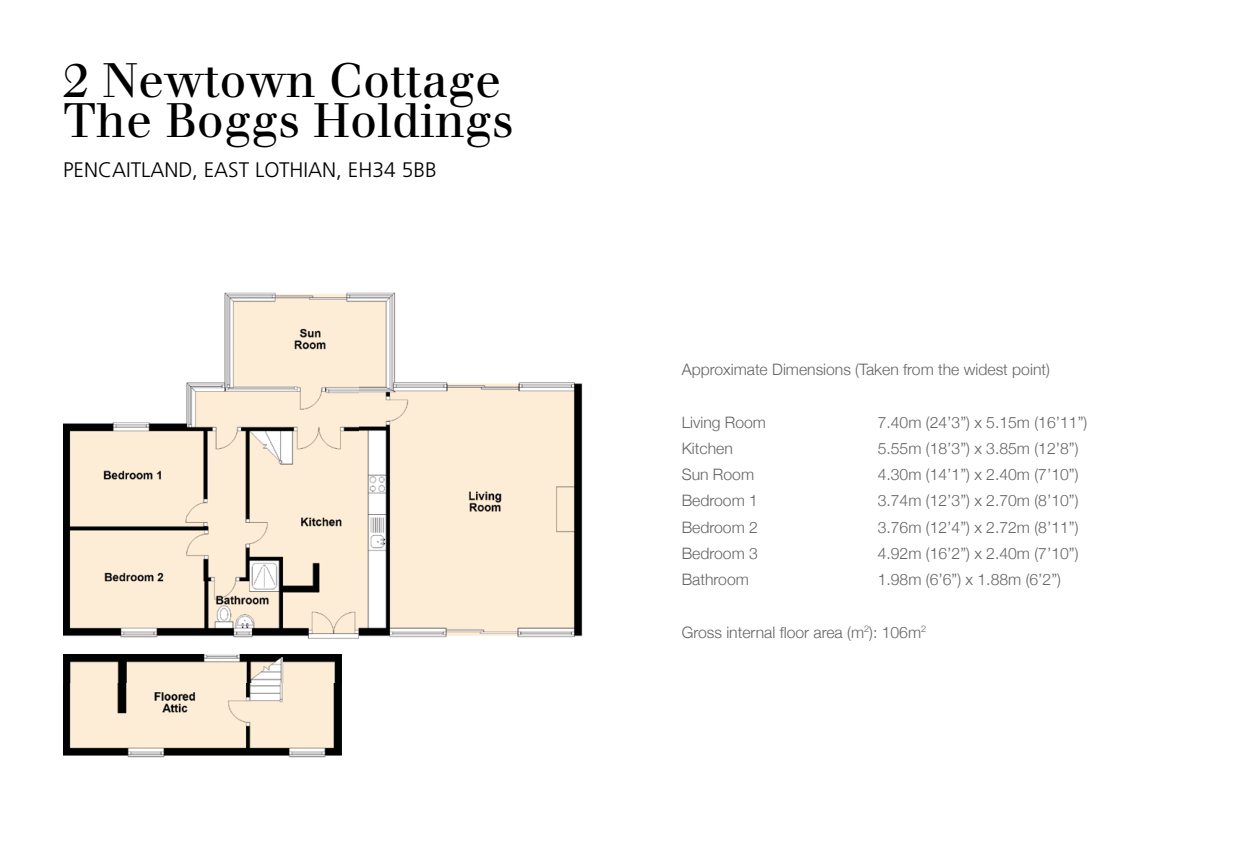
<style>
.page{position:relative;width:1260px;height:864px;background:#fff}
.page>*{position:absolute;margin:0;border:0;box-sizing:border-box;transform-origin:0 0}
.t1{font:47.25px/40.2px "Justus";color:#000}
.t2{font:300 21px "Frutiger";color:#000}
.t3{font:300 15.75px "Helvetica Neue";color:#646363}
</style>
<div class="page">
<img style="left:63px;top:293px;width:520px;height:346px">
<img style="left:63px;top:654px;width:279px;height:102px">
<h1 class="t1" style="left:63px;top:60px;width:452px">2 Newtown Cottage<br>The Boggs Holdings</h1>
<h2 class="t2" style="left:63px;top:158px;width:375px">PENCAITLAND, EAST LOTHIAN, EH34 5BB</h2>
<p class="t3" style="left:682px;top:356px;width:370px">Approximate Dimensions (Taken from the widest point)</p>
<p class="t3" style="left:682px;top:409px;width:86px">Living Room</p>
<p class="t3" style="left:878px;top:409px;width:211px">7.40m (24’3”) x 5.15m (16’11”)</p>
<p class="t3" style="left:682px;top:435px;width:53px">Kitchen</p>
<p class="t3" style="left:878px;top:435px;width:202px">5.55m (18’3”) x 3.85m (12’8”)</p>
<p class="t3" style="left:682px;top:461px;width:74px">Sun Room</p>
<p class="t3" style="left:878px;top:461px;width:202px">4.30m (14’1”) x 2.40m (7’10”)</p>
<p class="t3" style="left:682px;top:488px;width:78px">Bedroom 1</p>
<p class="t3" style="left:878px;top:488px;width:202px">3.74m (12’3”) x 2.70m (8’10”)</p>
<p class="t3" style="left:682px;top:514px;width:78px">Bedroom 2</p>
<p class="t3" style="left:878px;top:514px;width:202px">3.76m (12’4”) x 2.72m (8’11”)</p>
<p class="t3" style="left:682px;top:540px;width:78px">Bedroom 3</p>
<p class="t3" style="left:878px;top:540px;width:202px">4.92m (16’2”) x 2.40m (7’10”)</p>
<p class="t3" style="left:682px;top:566px;width:69px">Bathroom</p>
<p class="t3" style="left:878px;top:566px;width:185px">1.98m (6’6”) x 1.88m (6’2”)</p>
<p class="t3" style="left:682px;top:619px;width:246px">Gross internal floor area (m<sup>2</sup>): 106m<sup>2</sup></p>
</div>
